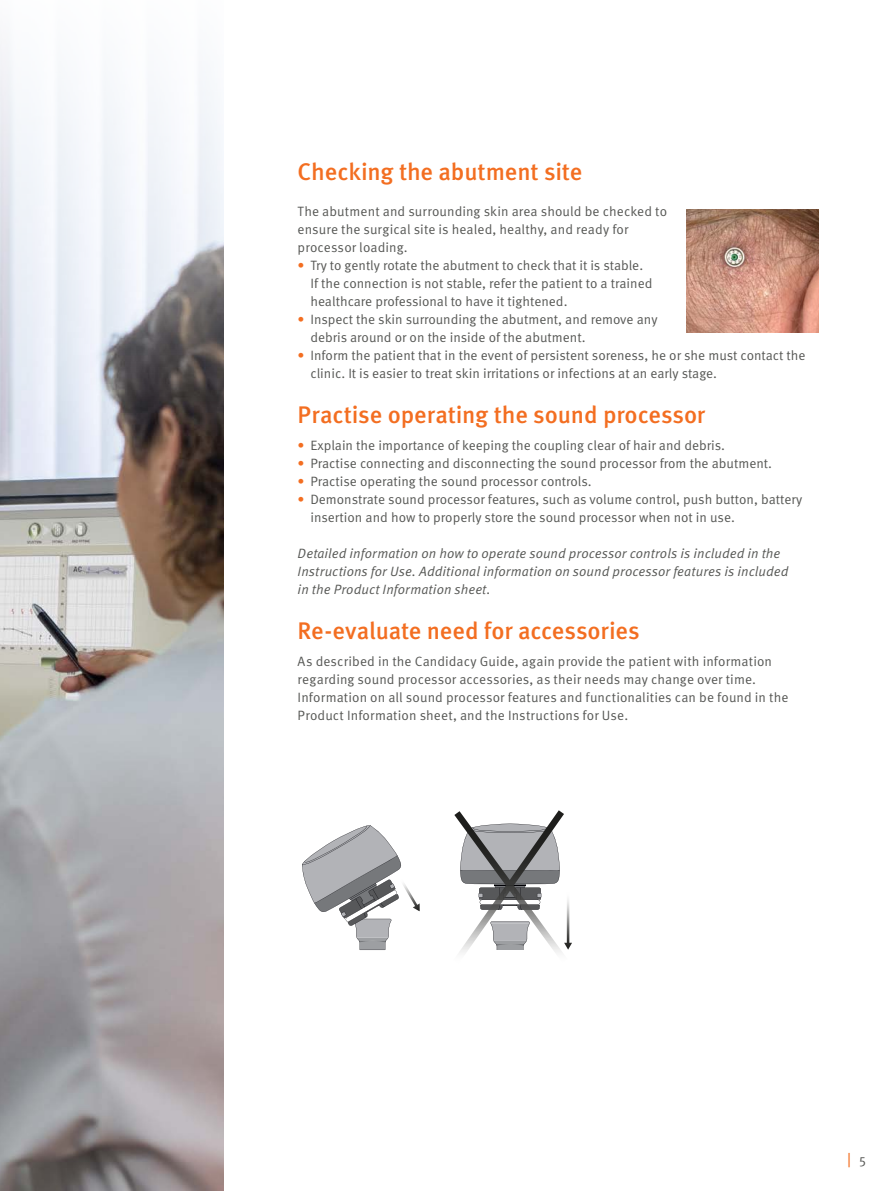
<style>
.page{position:relative;width:893px;height:1191px;background:#fff}
.page>*{position:absolute;margin:0;border:0;box-sizing:border-box;transform-origin:0 0}
.t1{font:500 24px "Meta Pro OM";letter-spacing:-.01em;color:#f36e21}
.t2{font:13.5px/18px "Meta Pro OM";color:#575855}
.t3{font:italic 13.5px/18px "Meta Pro OM";letter-spacing:.005em;color:#575855}
.s1{color:#f36e21}
</style>
<div class="page">
<img style="left:0;top:44px;width:223px;height:1147px">
<img style="left:687px;top:209px;width:132px;height:123px">
<svg style="left:454px;top:810px;width:118px;height:143px"></svg>
<svg style="left:302px;top:825px;width:118px;height:125px"></svg>
<h1 class="t1" style="left:298px;top:157px;width:286px">Checking the abutment site</h1>
<p class="t2" style="left:298px;top:202px;width:371px">The abutment and surrounding skin area should be checked to ensure the surgical site is healed, healthy, and ready for processor loading.</p>
<p class="t2" style="left:310px;top:256px;width:344px;text-indent:-13px"><span class="s1">•</span> Try to gently rotate the abutment to check that it is stable.<br>If the connection is not stable, refer the patient to a trained healthcare professional to have it tightened.</p>
<p class="t2" style="left:310px;top:310px;width:349px;text-indent:-13px"><span class="s1">•</span> Inspect the skin surrounding the abutment, and remove any debris around or on the inside of the abutment.</p>
<p class="t2" style="left:310px;top:346px;width:497px;text-indent:-13px"><span class="s1">•</span> Inform the patient that in the event of persistent soreness, he or she must contact the clinic. It is easier to treat skin irritations or infections at an early stage.</p>
<h1 class="t1" style="left:298px;top:400px;width:409px">Practise operating the sound processor</h1>
<p class="t2" style="left:298px;top:436px;width:429px"><span class="s1">•</span> Explain the importance of keeping the coupling clear of hair and debris.</p>
<p class="t2" style="left:298px;top:454px;width:476px"><span class="s1">•</span> Practise connecting and disconnecting the sound processor from the abutment.</p>
<p class="t2" style="left:298px;top:472px;width:296px"><span class="s1">•</span> Practise operating the sound processor controls.</p>
<p class="t2" style="left:310px;top:490px;width:493px;text-indent:-13px"><span class="s1">•</span> Demonstrate sound processor features, such as volume control, push button, battery insertion and how to properly store the sound processor when not in use.</p>
<p class="t3" style="left:298px;top:545px;width:492px">Detailed information on how to operate sound processor controls is included in the<br>Instructions for Use. Additional information on sound processor features is included in the Product Information sheet.</p>
<h1 class="t1" style="left:298px;top:616px;width:344px">Re-evaluate need for accessories</h1>
<p class="t2" style="left:298px;top:652px;width:492px">As described in the Candidacy Guide, again provide the patient with information regarding sound processor accessories, as their needs may change over time.<br>Information on all sound processor features and functionalities can be found in the Product Information sheet, and the Instructions for Use.</p>
<p class="t2" style="left:860px;top:1152px;width:8px">5</p>
</div>
